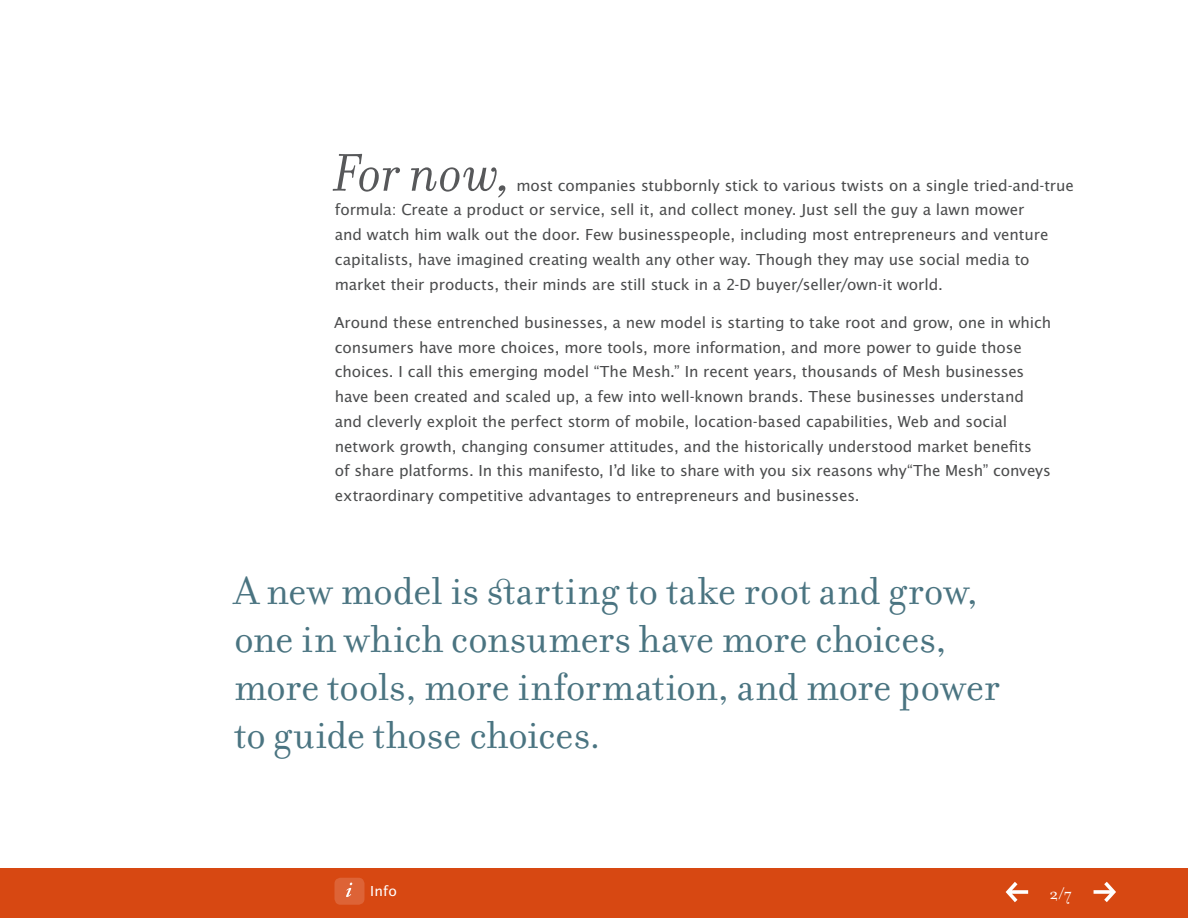
<style>
.page{position:relative;width:1188px;height:918px;background:#fff}
.page>*{position:absolute;margin:0;border:0;box-sizing:border-box;transform-origin:0 0}
.t1{font:italic 57px "Filosofia OT";color:#57585a}
.t2{font:42px/48px "Filosofia OT";letter-spacing:-.005em;color:#4a7481}
.t3{font:18px "Filosofia OT";color:#fff}
.t4{font:16.5px/24.8px "Lucida Sans EFOP";letter-spacing:-.005em;color:#4b4c4d}
.t5{font:15px "Lucida Sans EFOP";color:#fff}
.s1{font-size:60px}
</style>
<div class="page">
<div style="left:0;top:869px;width:1188px;height:49px;background:#d74812"></div>
<div style="left:334px;top:878px;width:30px;height:27px;background:#dd6336;border-radius:6px"></div>
<svg style="left:346px;top:883px;width:6px;height:14px"></svg>
<svg style="left:1006px;top:882px;width:22px;height:20px"></svg>
<svg style="left:1094px;top:882px;width:22px;height:20px"></svg>
<h1 class="t1" style="left:334px;top:141px;width:181px">For now<span class="s1">,</span></h1>
<p class="t4" style="left:335px;top:174px;width:741px;text-indent:182px">most companies stubbornly stick to various twists on a single tried-and-true formula: Create a product or service, sell it, and collect money. Just sell the guy a lawn mower<br>and watch him walk out the door. Few businesspeople, including most entrepreneurs and venture capitalists, have imagined creating wealth any other way. Though they may use social media to market their products, their minds are still stuck in a 2-D buyer/seller/own-it world.</p>
<p class="t4" style="left:334px;top:311px;width:719px">Around these entrenched businesses, a new model is starting to take root and grow, one in which consumers have more choices, more tools, more information, and more power to guide those choices. I call this emerging model “The Mesh.” In recent years, thousands of Mesh businesses have been created and scaled up, a few into well-known brands. These businesses understand and cleverly exploit the perfect storm of mobile, location-based capabilities, Web and social network growth, changing consumer attitudes, and the historically understood market benefits<br>of share platforms. In this manifesto, I’d like to share with you six reasons why“The Mesh” conveys extraordinary competitive advantages to entrepreneurs and businesses.</p>
<h2 class="t2" style="left:234px;top:567px;width:767px">A new model is starting to take root and grow, one in which consumers have more choices, more tools, more information, and more power to guide those choices.</h2>
<p class="t5" style="left:370px;top:883px;width:28px">Info</p>
<p class="t3" style="left:1050px;top:884px;width:23px">2/7</p>
</div>
